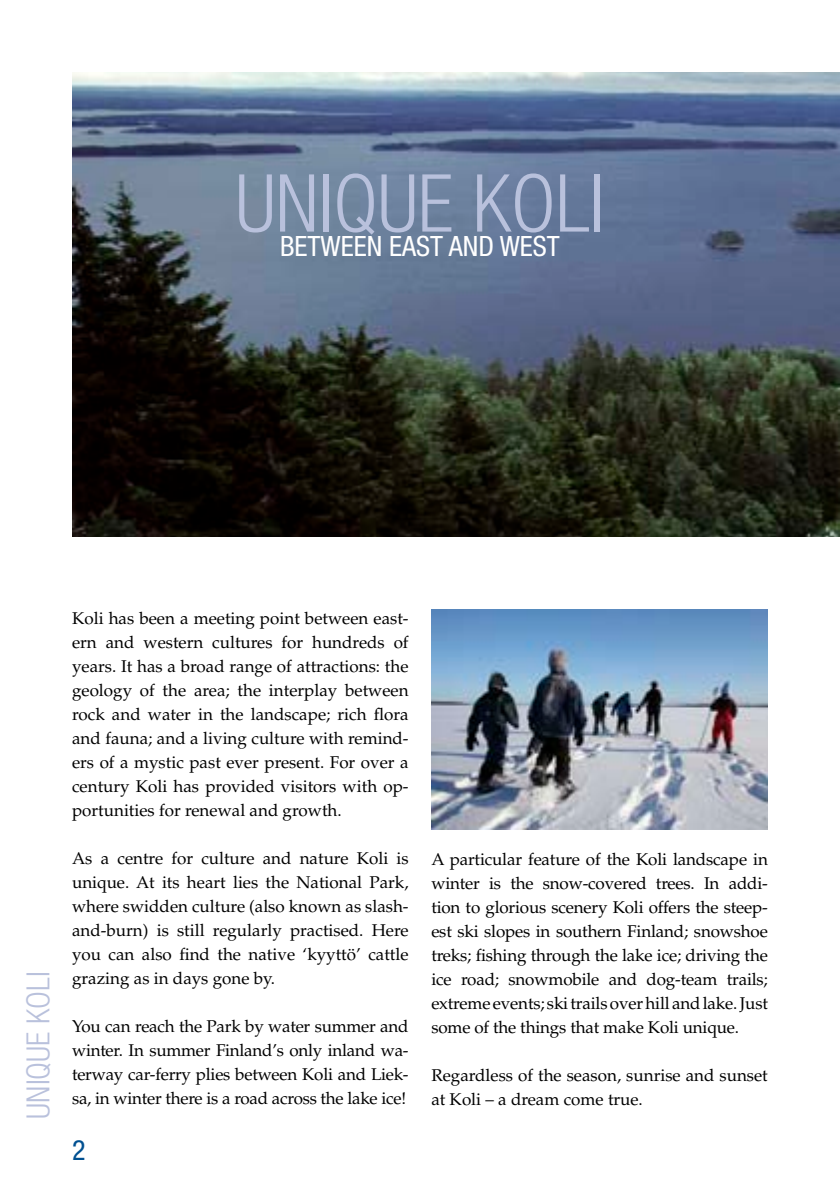
<style>
.page{position:relative;width:840px;height:1191px;background:#fff}
.page>*{position:absolute;margin:0;border:0;box-sizing:border-box;transform-origin:0 0}
.t1{font:300 condensed 80px "Helvetica Neue LT";color:#b9c1dc}
.t2{font:300 condensed 32px "Helvetica Neue LT";color:#b9c1dc}
.t3{font:condensed 28px "Helvetica Neue LT";color:#fff}
.t4{font:17px/24px "Palatino";color:#000;text-align:justify}
</style>
<div class="page">
<img style="left:72px;top:72px;width:767px;height:464px">
<img style="left:431px;top:609px;width:336px;height:220px">
<h1 class="t1" style="left:235px;top:157px;width:370px">UNIQUE KOLI</h1>
<h3 class="t3" style="left:280px;top:229px;width:275px">BETWEEN EAST AND WEST</h3>
<h2 class="t2" style="left:20px;top:1118px;width:149px;rotate:-90deg">UNIQUE KOLI</h2>
<p class="t4" style="left:72px;top:606px;width:338px">Koli has been a meeting point between east&shy;ern and western cultures for hundreds of years. It has a broad range of attractions: the geology of the area; the interplay between rock and water in the landscape; rich flora and fauna; and a living culture with remind&shy;ers of a mystic past ever present. For over a century Koli has provided visitors with op&shy;portunities for renewal and growth.</p>
<p class="t4" style="left:72px;top:846px;width:338px">As a centre for culture and nature Koli is unique. At its heart lies the National Park, where swidden culture (also known as slash&shy;and-burn) is still regularly practised. Here you can also find the native ‘kyyttö’ cattle grazing as in days gone by.</p>
<p class="t4" style="left:72px;top:1014px;width:338px">You can reach the Park by water summer and winter. In summer Finland’s only inland wa&shy;terway car-ferry plies between Koli and Liek&shy;sa, in winter there is a road across the lake ice!</p>
<p class="t4" style="left:431px;top:847px;width:338px">A particular feature of the Koli landscape in winter is the snow-covered trees. In addi&shy;tion to glorious scenery Koli offers the steep&shy;est ski slopes in southern Finland; snowshoe treks; fishing through the lake ice; driving the ice road; snowmobile and dog-team trails; extreme events; ski trails over hill and lake. Just some of the things that make Koli unique.</p>
<p class="t4" style="left:431px;top:1063px;width:338px">Regardless of the season, sunrise and sunset at Koli – a dream come true.</p>
</div>
